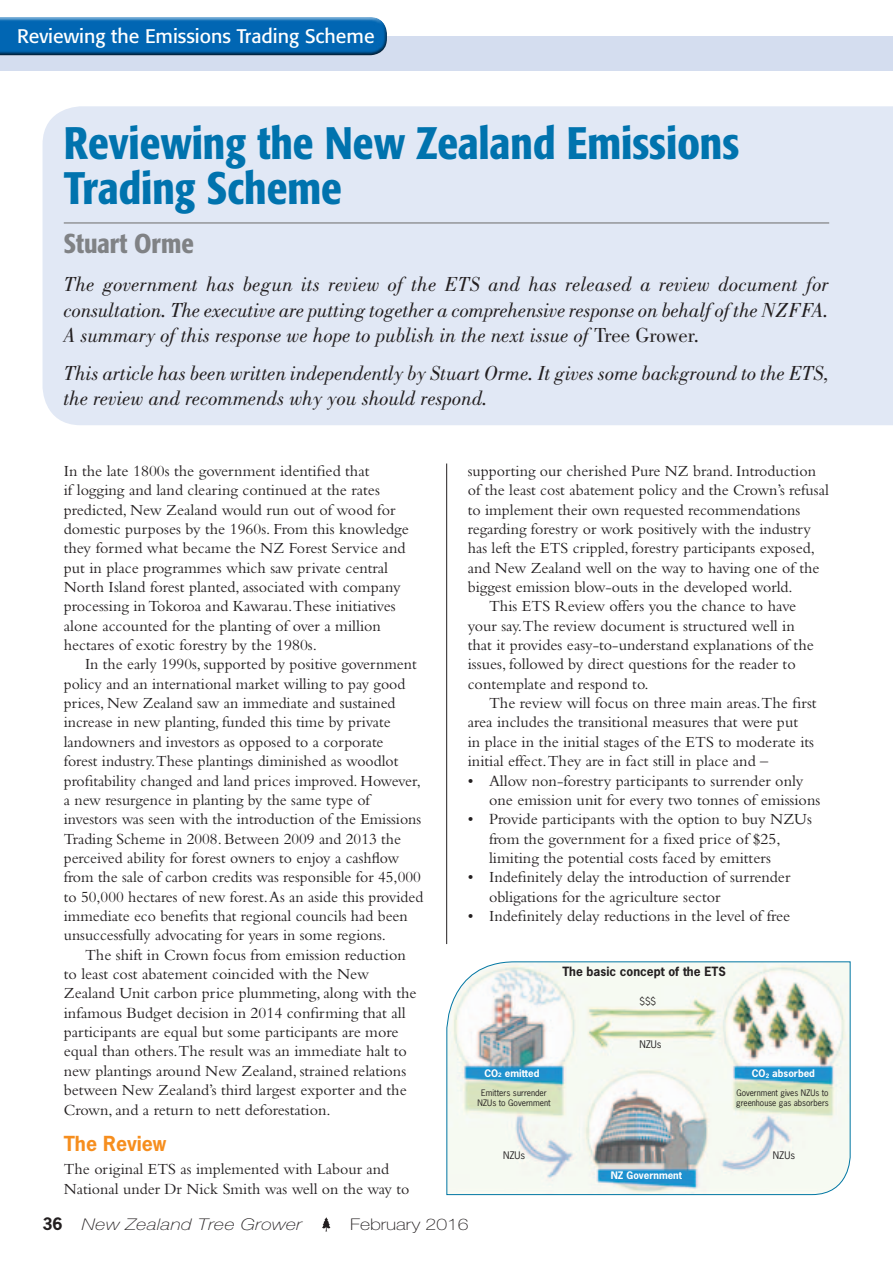
<style>
.page{position:relative;width:893px;height:1263px;background:#fff}
.page>*{position:absolute;margin:0;border:0;box-sizing:border-box;transform-origin:0 0}
.Heading{font:500 condensed 45px/45px "Formata";color:#0073ae}
.Author{font:500 condensed 27px "Formata";color:#808285}
.Introduction{font:italic 21px/25.2px "Bodoni";color:#231f20;text-align:justify}
.t1{font:19.5px "Formata";color:#fff}
.Subhead{font:700 19.5px "News Gothic";color:#f68e1e}
.Body_copy{font:16.2px/19.4px "Bembo";color:#231f20}
.Body_first{font:16.2px/19.4px "Bembo";color:#231f20}
.t2{font:italic 100 16.2px "Helvetica Neue";letter-spacing:.02em;color:#231f20;scale:1.2 1}
.t3{font:100 16.2px "Helvetica Neue";color:#231f20;scale:1.2 1}
.t4{font:700 12px "News Gothic";color:#231f20}
.t5{font:700 9.75px "News Gothic";color:#fff}
.t6{font:9.75px "News Gothic";color:#231f20}
.t7{font:8.4px/10.1px "News Gothic";color:#231f20;text-align:center}
.s1{font-style:normal}
.s2{font-size:5.7px}
.s3{font-family:"News Gothic";font-weight:700;font-style:normal}
</style>
<div class="page">
<div style="left:43px;top:106px;width:850px;height:319px;background:#e1e8f5"></div>
<div style="left:0;top:36px;width:893px;height:34px;background:#d4ddef"></div>
<div style="left:0;top:15px;width:388px;height:35px;background:#fff;opacity:.75"></div>
<div style="left:0;top:21px;width:392px;height:37px;background:#231f20;opacity:.75"></div>
<hr style="left:64px;top:222px;width:765px;height:2px;background:#939598">
<hr style="left:446px;top:463px;width:1px;height:481px;background:#231f20">
<img style="left:446px;top:961px;width:405px;height:234px">
<svg style="left:322px;top:1217px;width:8px;height:14px"></svg>
<p class="t1" style="left:17px;top:24px;width:359px">Reviewing the Emissions Trading Scheme</p>
<p class="Heading" style="left:64px;top:121px;width:677px">Reviewing the New Zealand Emissions<br>Trading Scheme</p>
<p class="Author" style="left:64px;top:227px;width:131px">Stuart Orme</p>
<p class="Introduction" style="left:64px;top:272px;width:767px">The government has begun its review of the ETS and has released a review document for consultation. The executive are putting together a comprehensive response on behalf of the NZFFA.<br>A summary of this response we hope to publish in the next issue of <span class="s1">Tree Grower</span>.</p>
<p class="Introduction" style="left:64px;top:360px;width:767px">This article has been written independently by Stuart Orme. It gives some background to the ETS, the review and recommends why you should respond.</p>
<p class="Body_first" style="left:64px;top:461px;width:347px">In the late 1800s the government identified that<br>if logging and land clearing continued at the rates predicted, New Zealand would run out of wood for domestic purposes by the 1960s. From this knowledge they formed what became the NZ Forest Service and put in place programmes which saw private central North Island forest planted, associated with company processing in Tokoroa and Kawarau.These initiatives alone accounted for the planting of over a million hectares of exotic forestry by the 1980s.</p>
<p class="Body_copy" style="left:64px;top:654px;width:361px;text-indent:21px">In the early 1990s, supported by positive government policy and an international market willing to pay good prices, New Zealand saw an immediate and sustained increase in new planting, funded this time by private landowners and investors as opposed to a corporate<br>forest industry.These plantings diminished as woodlot profitability changed and land prices improved. However, a new resurgence in planting by the same type of investors was seen with the introduction of the Emissions Trading Scheme in 2008. Between 2009 and 2013 the perceived ability for forest owners to enjoy a cashflow from the sale of carbon credits was responsible for 45,000 to 50,000 hectares of new forest. As an aside this provided immediate eco benefits that regional councils had been unsuccessfully advocating for years in some regions.</p>
<p class="Body_copy" style="left:64px;top:945px;width:354px;text-indent:21px">The shift in Crown focus from emission reduction to least cost abatement coincided with the New Zealand Unit carbon price plummeting, along with the infamous Budget decision in 2014 confirming that all participants are equal but some participants are more equal than others.The result was an immediate halt to new plantings around New Zealand, strained relations between New Zealand’s third largest exporter and the Crown, and a return to nett deforestation.</p>
<p class="Subhead" style="left:64px;top:1130px;width:104px">The Review</p>
<p class="Body_first" style="left:64px;top:1159px;width:347px">The original ETS as implemented with Labour and<br>National under Dr Nick Smith was well on the way to</p>
<p class="Body_first" style="left:468px;top:461px;width:363px">supporting our cherished Pure NZ brand. Introduction of the least cost abatement policy and the Crown’s refusal to implement their own requested recommendations regarding forestry or work positively with the industry has left the ETS crippled, forestry participants exposed, and New Zealand well on the way to having one of the biggest emission blow-outs in the developed world.</p>
<p class="Body_copy" style="left:468px;top:596px;width:348px;text-indent:21px">This ETS Review offers you the chance to have your say.The review document is structured well in that it provides easy-to-understand explanations of the issues, followed by direct questions for the reader to contemplate and respond to.</p>
<p class="Body_copy" style="left:468px;top:693px;width:350px;text-indent:21px">The review will focus on three main areas.The first area includes the transitional measures that were put<br>in place in the initial stages of the ETS to moderate its initial effect.They are in fact still in place and –</p>
<p class="Body_copy" style="left:489px;top:770px;width:333px;text-indent:-21px">• Allow non-forestry participants to surrender only one emission unit for every two tonnes of emissions</p>
<p class="Body_copy" style="left:489px;top:809px;width:324px;text-indent:-21px">• Provide participants with the option to buy NZUs from the government for a fixed price of $25, limiting the potential costs faced by emitters</p>
<p class="Body_copy" style="left:489px;top:867px;width:303px;text-indent:-21px">• Indefinitely delay the introduction of surrender obligations for the agriculture sector</p>
<p class="Body_copy" style="left:468px;top:906px;width:324px">• Indefinitely delay reductions in the level of free</p>
<p class="t4" style="left:562px;top:964px;width:165px">The basic concept of the ETS</p>
<p class="t6" style="left:639px;top:995px;width:18px">$$$</p>
<p class="t6" style="left:639px;top:1038px;width:24px">NZUs</p>
<p class="t5" style="left:484px;top:1067px;width:56px">CO<span class="s2">2</span> emitted</p>
<p class="t5" style="left:752px;top:1067px;width:65px">CO<span class="s2">2</span> absorbed</p>
<p class="t7" style="left:477px;top:1087px;width:75px">Emitters surrender<br>NZUs to Government</p>
<p class="t7" style="left:736px;top:1087px;width:94px;text-align:left">Government gives NZUs to greenhouse gas absorbers</p>
<p class="t6" style="left:503px;top:1149px;width:24px">NZUs</p>
<p class="t6" style="left:773px;top:1149px;width:24px">NZUs</p>
<p class="t5" style="left:611px;top:1169px;width:73px">NZ Government</p>
<p class="t2" style="left:43px;top:1214px;width:218px"><span class="s3">36</span> New Zealand Tree Grower</p>
<p class="t3" style="left:350px;top:1214px;width:100px">February 2016</p>
</div>
